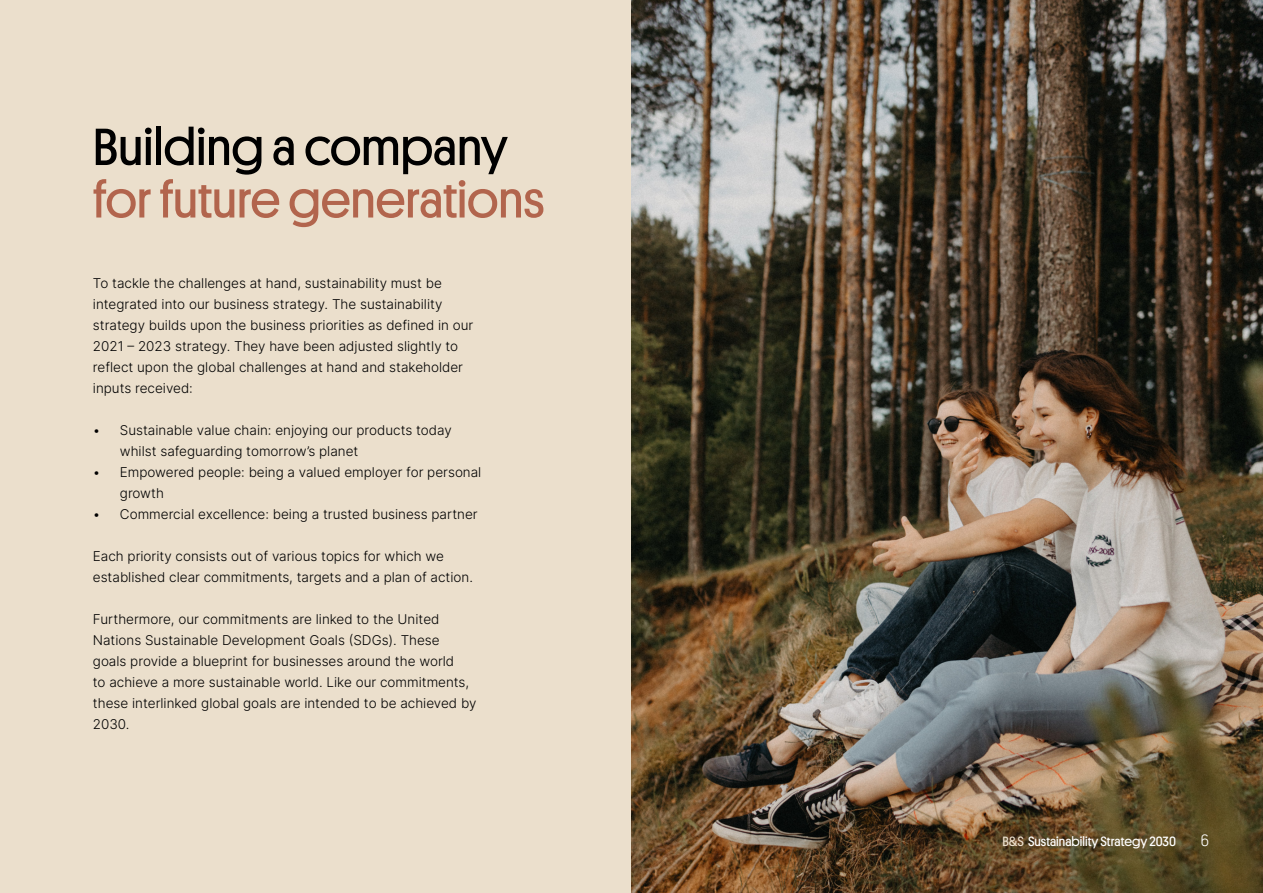
<style>
.page{position:relative;width:1263px;height:893px;background:#fff}
.page>*{position:absolute;margin:0;border:0;box-sizing:border-box;transform-origin:0 0}
.t1{font:52.5px "Platform";letter-spacing:-.005em;color:#b2654d}
.t2{font:52.5px "Platform";color:#000}
.t3{font:300 16.5px "Platform";color:#fff}
.t4{font:13.5px/21px "Inter";color:#000}
.t5{font:13.5px "Platform";color:#fff}
.s1{color:#ebdfcc}
</style>
<div class="page">
<div style="left:0;top:0;width:846px;height:893px;background:#ebdfcc"></div>
<img style="left:631px;top:0;width:632px;height:893px">
<h1 class="t2" style="left:93px;top:109px;width:416px">Building a company</h1>
<h1 class="t1" style="left:93px;top:161px;width:453px">for future generations</h1>
<p class="t4" style="left:93px;top:272px;width:382px">To tackle the challenges at hand, sustainability must be integrated into our business strategy. The sustainability strategy builds upon the business priorities as defined in our 2021 – 2023 strategy. They have been adjusted slightly to reflect upon the global challenges at hand and stakeholder inputs received:</p>
<p class="t4" style="left:120px;top:419px;width:333px;text-indent:-27px">• Sustainable value chain: enjoying our products today whilst safeguarding tomorrow’s planet</p>
<p class="t4" style="left:120px;top:461px;width:363px;text-indent:-27px">• Empowered people: being a valued employer for personal growth</p>
<p class="t4" style="left:93px;top:503px;width:386px">• Commercial excellence: being a trusted business partner</p>
<p class="t4" style="left:93px;top:545px;width:382px">Each priority consists out of various topics for which we established clear commitments, targets and a plan of action.</p>
<p class="t4" style="left:93px;top:608px;width:385px">Furthermore, our commitments are linked to the United Nations Sustainable Development Goals (SDGs). These goals provide a blueprint for businesses around the world<br>to achieve a more sustainable world. Like our commitments, these interlinked global goals are intended to be achieved by 2030.</p>
<p class="t5" style="left:1002px;top:832px;width:175px"><span class="s1">B&amp;S</span> Sustainability Strategy 2030</p>
<p class="t3" style="left:1201px;top:828px;width:10px">6</p>
</div>
